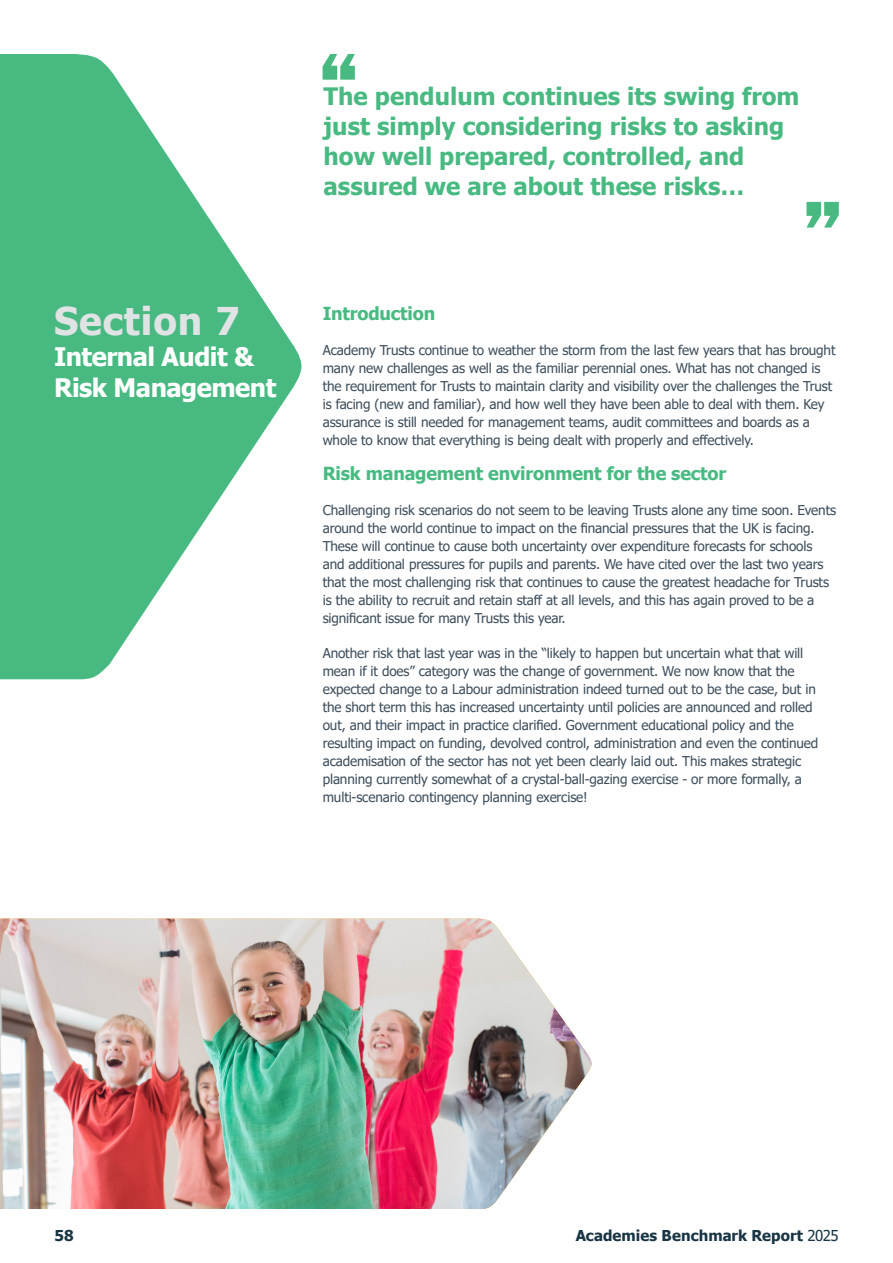
<style>
.page{position:relative;width:893px;height:1263px;background:#fff}
.page>*{position:absolute;margin:0;border:0;box-sizing:border-box;transform-origin:0 0}
.Heading_Style_1{font:700 38.25px "Tahoma";letter-spacing:.025em;color:#e0e3e4}
.Heading_Style_1-2{font:700 25.5px/30.6px "Tahoma";letter-spacing:-.02em;color:#fff}
.Quote_Green{font:700 24px/30px "Tahoma";color:#48ba81}
.Sub_heading_green{font:700 18px "Tahoma";letter-spacing:-.01em;color:#48ba81}
.t1{font:700 15px "Tahoma";color:#193544}
.Body_Text{font:13.5px/18px "Tahoma";letter-spacing:-.01em;color:#3e4e5c}
.s1{font-weight:400}
</style>
<div class="page">
<svg style="left:0;top:54px;width:301px;height:626px;fill:#48ba81"></svg>
<svg style="left:323px;top:54px;width:32px;height:26px"></svg>
<svg style="left:806px;top:202px;width:33px;height:26px"></svg>
<img style="left:0;top:918px;width:591px;height:291px">
<p class="Heading_Style_1" style="left:54px;top:295px;width:187px">Section 7</p>
<p class="Heading_Style_1-2" style="left:54px;top:342px;width:224px">Internal Audit &amp;<br>Risk Management</p>
<p class="Quote_Green" style="left:324px;top:82px;width:477px">The pendulum continues its swing from just simply considering risks to asking how well prepared, controlled, and assured we are about these risks…</p>
<p class="Sub_heading_green" style="left:323px;top:301px;width:114px">Introduction</p>
<p class="Body_Text" style="left:323px;top:342px;width:514px">Academy Trusts continue to weather the storm from the last few years that has brought many new challenges as well as the familiar perennial ones. What has not changed is the requirement for Trusts to maintain clarity and visibility over the challenges the Trust is facing (new and familiar), and how well they have been able to deal with them. Key assurance is still needed for management teams, audit committees and boards as a whole to know that everything is being dealt with properly and effectively.</p>
<p class="Sub_heading_green" style="left:323px;top:461px;width:405px">Risk management environment for the sector</p>
<p class="Body_Text" style="left:323px;top:502px;width:515px">Challenging risk scenarios do not seem to be leaving Trusts alone any time soon. Events around the world continue to impact on the financial pressures that the UK is facing.<br>These will continue to cause both uncertainty over expenditure forecasts for schools and additional pressures for pupils and parents. We have cited over the last two years that the most challenging risk that continues to cause the greatest headache for Trusts is the ability to recruit and retain staff at all levels, and this has again proved to be a significant issue for many Trusts this year.</p>
<p class="Body_Text" style="left:323px;top:645px;width:497px">Another risk that last year was in the “likely to happen but uncertain what that will mean if it does” category was the change of government. We now know that the expected change to a Labour administration indeed turned out to be the case, but in the short term this has increased uncertainty until policies are announced and rolled out, and their impact in practice clarified. Government educational policy and the resulting impact on funding, devolved control, administration and even the continued academisation of the sector has not yet been clearly laid out. This makes strategic planning currently somewhat of a crystal-ball-gazing exercise - or more formally, a multi-scenario contingency planning exercise!</p>
<p class="t1" style="left:55px;top:1225px;width:21px">58</p>
<p class="t1" style="left:576px;top:1225px;width:265px">Academies Benchmark Report <span class="s1">2025</span></p>
</div>
